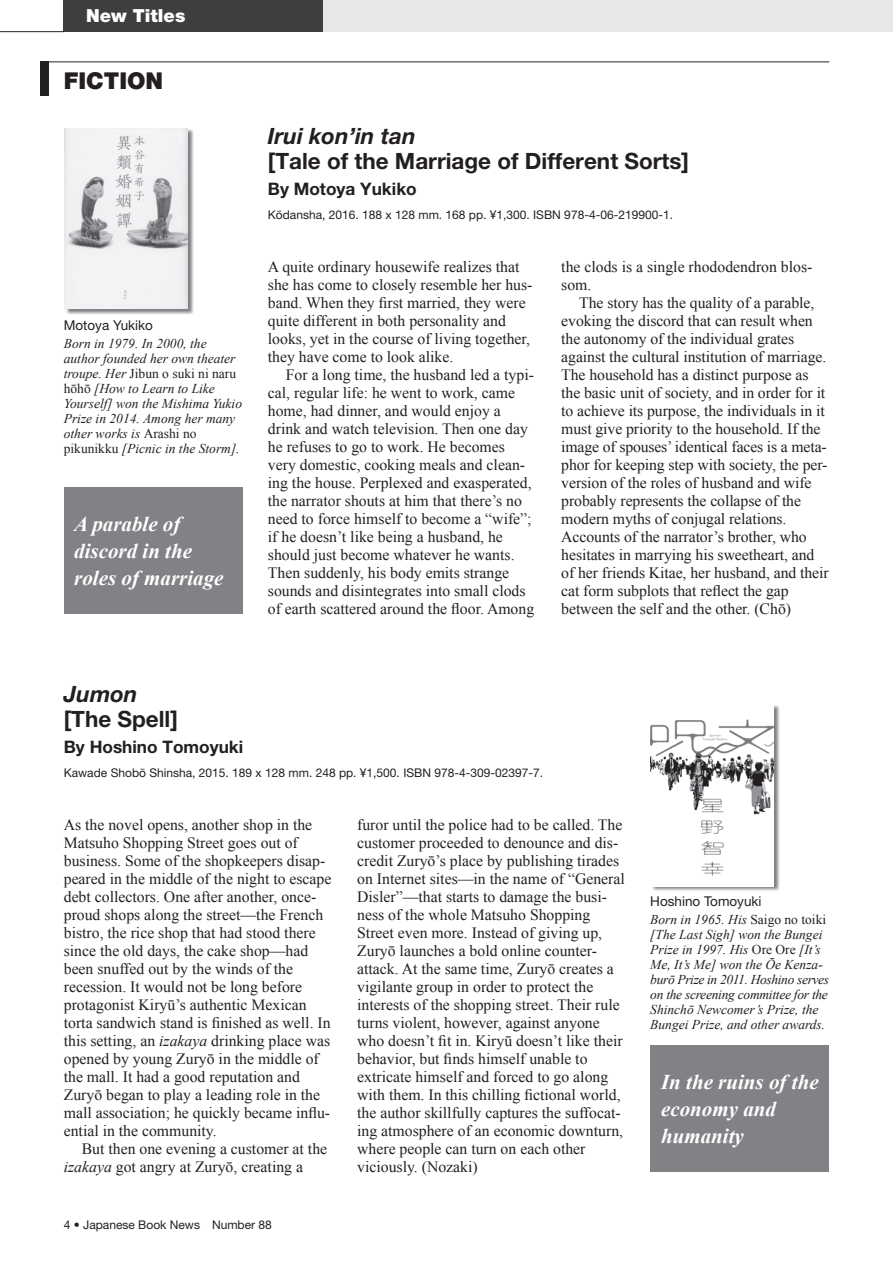
<style>
.page{position:relative;width:893px;height:1263px;background:#fff}
.page>*{position:absolute;margin:0;border:0;box-sizing:border-box;transform-origin:0 0}
.t1{font:900 23.25px "Helvetica Neue LT Pro";color:#231f20}
.t2{font:700 22.5px "Helvetica Neue LT Pro";color:#231f20}
.t3{font:italic 700 22.5px "Helvetica Neue LT Pro";color:#231f20}
.t4{font:italic 700 21px/27px "Times New Roman";color:#fff}
.t5{font:900 18px "Helvetica Neue LT Pro";color:#fff}
.t6{font:700 17.25px "Helvetica Neue LT Pro";color:#231f20}
.t7{font:15.75px/18px "Times New Roman";color:#231f20}
.t8{font:italic 13.5px/15px "Times New Roman";color:#231f20}
.t9{font:13.5px "Helvetica Neue LT Pro";color:#231f20}
.t10{font:12px "Helvetica Neue LT Pro";color:#231f20}
.s1{font-style:normal}
.s2{font-style:italic}
</style>
<div class="page">
<div style="left:64px;top:0;width:829px;height:32px;background:#e6e7e9"></div>
<div style="left:64px;top:0;width:259px;height:32px;background:#3e3e3f"></div>
<hr style="left:0;top:31px;width:64px;height:1px;background:#231f20">
<div style="left:40px;top:62px;width:9px;height:34px;background:#231f20"></div>
<hr style="left:40px;top:62px;width:789px;height:1px;background:#231f20">
<div style="left:64px;top:488px;width:178px;height:126px;background:#808285"></div>
<div style="left:651px;top:1046px;width:178px;height:126px;background:#808285"></div>
<svg style="left:65px;top:129px;width:129px;height:186px"></svg>
<img style="left:64px;top:128px;width:123px;height:180px">
<svg style="left:652px;top:705px;width:128px;height:186px"></svg>
<img style="left:650px;top:705px;width:123px;height:181px">
<p class="t5" style="left:86px;top:5px;width:101px">New Titles</p>
<h1 class="t1" style="left:64px;top:67px;width:98px">Fiction</h1>
<p class="t9" style="left:64px;top:317px;width:91px">Motoya Yukiko</p>
<p class="t8" style="left:64px;top:336px;width:180px">Born in 1979. In 2000, the author founded her own theater troupe. Her <span class="s1">Jibun o suki ni naru hōhō</span> [How to Learn to Like<br>Yourself] won the Mishima Yukio<br>Prize in 2014. Among her many other works is <span class="s1">Arashi no pikunikku</span> [Picnic in the Storm].</p>
<h3 class="t4" style="left:74px;top:509px;width:151px">A parable of discord in the roles of marriage</h3>
<h2 class="t3" style="left:268px;top:121px;width:149px">Irui kon’in tan</h2>
<h2 class="t2" style="left:268px;top:147px;width:423px">[Tale of the Marriage of Different Sorts]</h2>
<p class="t6" style="left:268px;top:178px;width:150px">By Motoya Yukiko</p>
<p class="t10" style="left:268px;top:207px;width:407px">Kōdansha, 2016. 188 x 128 mm. 168 pp. ¥1,300. ISBN 978-4-06-219900-1.</p>
<p class="t7" style="left:268px;top:257px;width:266px">A quite ordinary housewife realizes that she has come to closely resemble her hus&shy;band. When they first married, they were quite different in both personality and looks, yet in the course of living together, they have come to look alike.</p>
<p class="t7" style="left:268px;top:365px;width:268px;text-indent:18px">For a long time, the husband led a typi&shy;cal, regular life: he went to work, came home, had dinner, and would enjoy a drink and watch television. Then one day he refuses to go to work. He becomes very domestic, cooking meals and clean&shy;ing the house. Perplexed and exasperated, the narrator shouts at him that there’s no need to force himself to become a “wife”; if he doesn’t like being a husband, he should just become whatever he wants.<br>Then suddenly, his body emits strange sounds and disintegrates into small clods of earth scattered around the floor. Among</p>
<p class="t7" style="left:561px;top:257px;width:253px">the clods is a single rhododendron blos&shy;som.</p>
<p class="t7" style="left:561px;top:293px;width:269px;text-indent:18px">The story has the quality of a parable, evoking the discord that can result when the autonomy of the individual grates against the cultural institution of marriage.<br>The household has a distinct purpose as the basic unit of society, and in order for it to achieve its purpose, the individuals in it must give priority to the household. If the image of spouses’ identical faces is a meta&shy;phor for keeping step with society, the per&shy;version of the roles of husband and wife probably represents the collapse of the modern myths of conjugal relations.<br>Accounts of the narrator’s brother, who hesitates in marrying his sweetheart, and of her friends Kitae, her husband, and their cat form subplots that reflect the gap between the self and the other. (Chō)</p>
<h2 class="t3" style="left:64px;top:679px;width:75px">Jumon</h2>
<h2 class="t2" style="left:64px;top:705px;width:116px">[The Spell]</h2>
<p class="t6" style="left:64px;top:736px;width:181px">By Hoshino Tomoyuki</p>
<p class="t10" style="left:64px;top:765px;width:481px">Kawade Shobō Shinsha, 2015. 189 x 128 mm. 248 pp. ¥1,500. ISBN 978-4-309-02397-7.</p>
<p class="t7" style="left:64px;top:815px;width:269px">As the novel opens, another shop in the Matsuho Shopping Street goes out of business. Some of the shopkeepers disap&shy;peared in the middle of the night to escape debt collectors. One after another, once&shy;proud shops along the street—the French bistro, the rice shop that had stood there since the old days, the cake shop—had been snuffed out by the winds of the recession. It would not be long before protagonist Kiryū’s authentic Mexican torta sandwich stand is finished as well. In this setting, an <span class="s2">izakaya</span> drinking place was opened by young Zuryō in the middle of the mall. It had a good reputation and Zuryō began to play a leading role in the mall association; he quickly became influ&shy;ential in the community.</p>
<p class="t7" style="left:64px;top:1139px;width:265px;text-indent:18px">But then one evening a customer at the <span class="s2">izakaya</span> got angry at Zuryō, creating a</p>
<p class="t10" style="left:64px;top:1218px;width:210px">4 • Japanese Book News Number 88</p>
<p class="t7" style="left:357px;top:815px;width:269px">furor until the police had to be called. The customer proceeded to denounce and dis&shy;credit Zuryō’s place by publishing tirades on Internet sites—in the name of “General Disler”—that starts to damage the busi&shy;ness of the whole Matsuho Shopping Street even more. Instead of giving up, Zuryō launches a bold online counter&shy;attack. At the same time, Zuryō creates a vigilante group in order to protect the interests of the shopping street. Their rule turns violent, however, against anyone who doesn’t fit in. Kiryū doesn’t like their behavior, but finds himself unable to extricate himself and forced to go along with them. In this chilling fictional world, the author skillfully captures the suffocat&shy;ing atmosphere of an economic downturn, where people can turn on each other viciously. (Nozaki)</p>
<p class="t9" style="left:650px;top:893px;width:113px">Hoshino Tomoyuki</p>
<p class="t8" style="left:650px;top:912px;width:180px">Born in 1965. His <span class="s1">Saigo no toiki </span>[The Last Sigh] won the Bungei<br>Prize in 1997. His <span class="s1">Ore Ore</span> [It’s<br>Me, It’s Me] won the Ōe Kenza&shy;burō Prize in 2011. Hoshino serves on the screening committee for the<br>Shinchō Newcomer’s Prize, the<br>Bungei Prize, and other awards.</p>
<h3 class="t4" style="left:661px;top:1067px;width:159px">In the ruins of the economy and humanity</h3>
</div>
